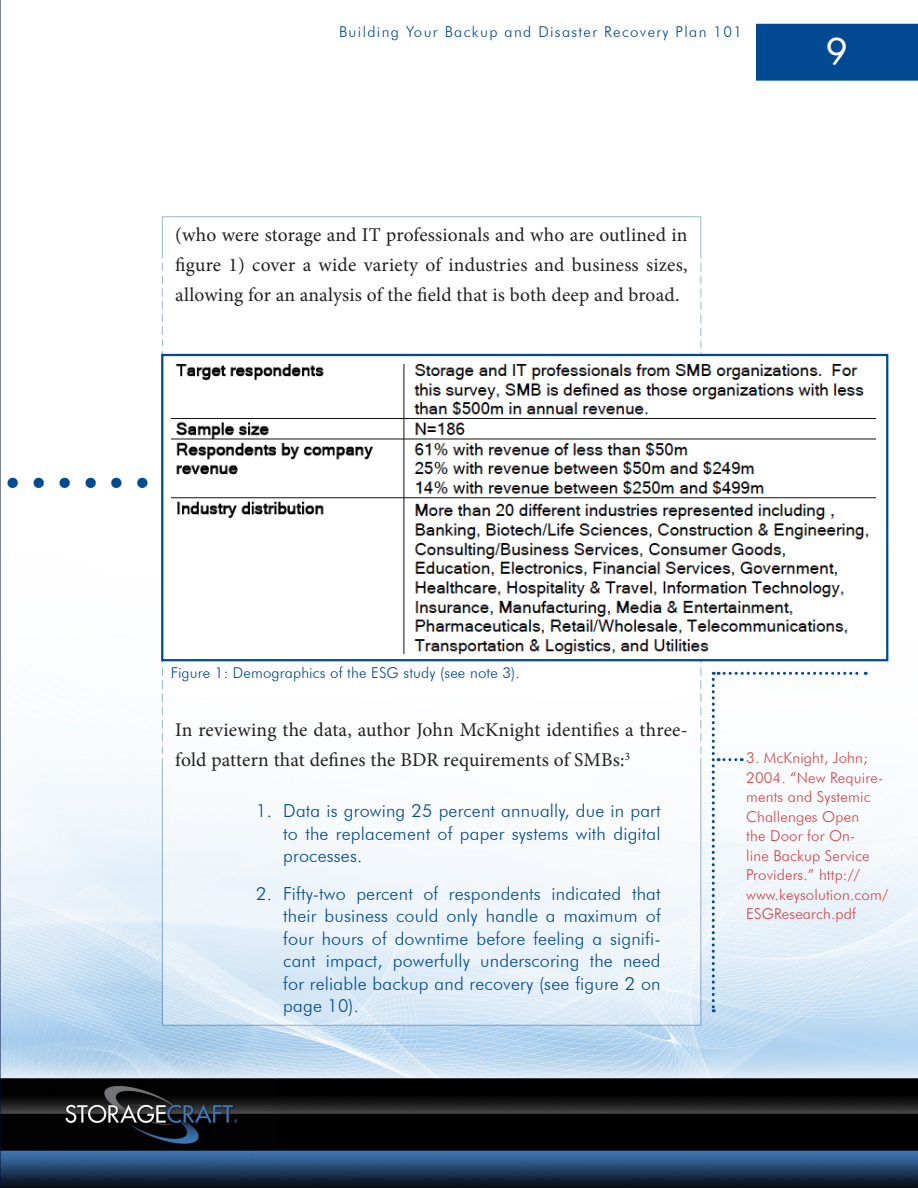
<style>
.page{position:relative;width:918px;height:1188px;background:#fff}
.page>*{position:absolute;margin:0;border:0;box-sizing:border-box;transform-origin:0 0}
.t1{font:500 36px "Futura";color:#fff}
.t2{font:27px "Futura";color:#014990}
.Body{font:19.5px/30px "Minion Pro";letter-spacing:.01em;color:#231f20;text-align:justify}
.t3{font:300 18px/22.5px "Futura BT";letter-spacing:.01em;color:#014990;text-align:justify}
.Note{font:300 15px/19.5px "Futura BT";letter-spacing:.01em;color:#cf4444}
.Note_figure{font:300 15px "Futura BT";letter-spacing:.09em;color:#014990}
.Note_figure-2{font:300 15px "Futura BT";letter-spacing:.01em;color:#014990}
</style>
<div class="page">
<img style="left:1px;top:23px;width:917px;height:1165px">
<svg style="left:162px;top:216px;width:539px;height:810px"></svg>
<svg style="left:0;top:0;width:1px;height:1188px"></svg>
<div style="left:757px;top:25px;width:160px;height:55px;background:#014990"></div>
<div style="left:756px;top:24px;width:162px;height:57px;border:2px solid #014990"></div>
<div style="left:161px;top:354px;width:727px;height:307px;background:#fff;border:2px solid #014990"></div>
<img style="left:171px;top:364px;width:704px;height:289px">
<div style="left:170px;top:665px;width:527px;height:32px;background:#fff"></div>
<svg style="left:712px;top:672px;width:154px;height:340px"></svg>
<svg style="left:160px;top:273px;width:4px;height:78px"></svg>
<svg style="left:699px;top:273px;width:5px;height:80px"></svg>
<svg style="left:160px;top:678px;width:4px;height:80px"></svg>
<svg style="left:699px;top:678px;width:5px;height:80px"></svg>
<p class="Note_figure" style="left:339px;top:22px;width:405px">Building Your Backup and Disaster Recovery Plan 101</p>
<p class="Body" style="left:175px;top:220px;width:514px">(who were storage and IT professionals and who are outlined in figure 1) cover a wide variety of industries and business sizes, allowing for an analysis of the field that is both deep and broad.</p>
<h2 class="t2" style="left:5px;top:464px;width:147px">• • • • • •</h2>
<h1 class="t1" style="left:827px;top:28px;width:22px">9</h1>
<p class="Note_figure-2" style="left:171px;top:664px;width:350px">Figure 1: Demographics of the ESG study (see note 3).</p>
<p class="Body" style="left:175px;top:715px;width:514px">In reviewing the data, author John McKnight identifies a three&shy;fold pattern that defines the BDR requirements of SMBs:<sup>3</sup></p>
<p class="t3" style="left:283px;top:799px;width:379px;text-indent:-27px">1. Data is growing 25 percent annually, due in part to the replacement of paper systems with digital processes.</p>
<p class="t3" style="left:283px;top:882px;width:379px;text-indent:-27px">2. Fifty-two percent of respondents indicated that their business could only handle a maximum of four hours of downtime before feeling a signifi&shy;cant impact, powerfully underscoring the need for reliable backup and recovery (see figure 2 on page 10).</p>
<p class="Note" style="left:746px;top:748px;width:143px">3. McKnight, John;<br>2004. “New Require&shy;ments and Systemic<br>Challenges Open<br>the Door for On-<br>line Backup Service<br>Providers.” http:// www.keysolution.com/<br>ESGResearch.pdf</p>
</div>
